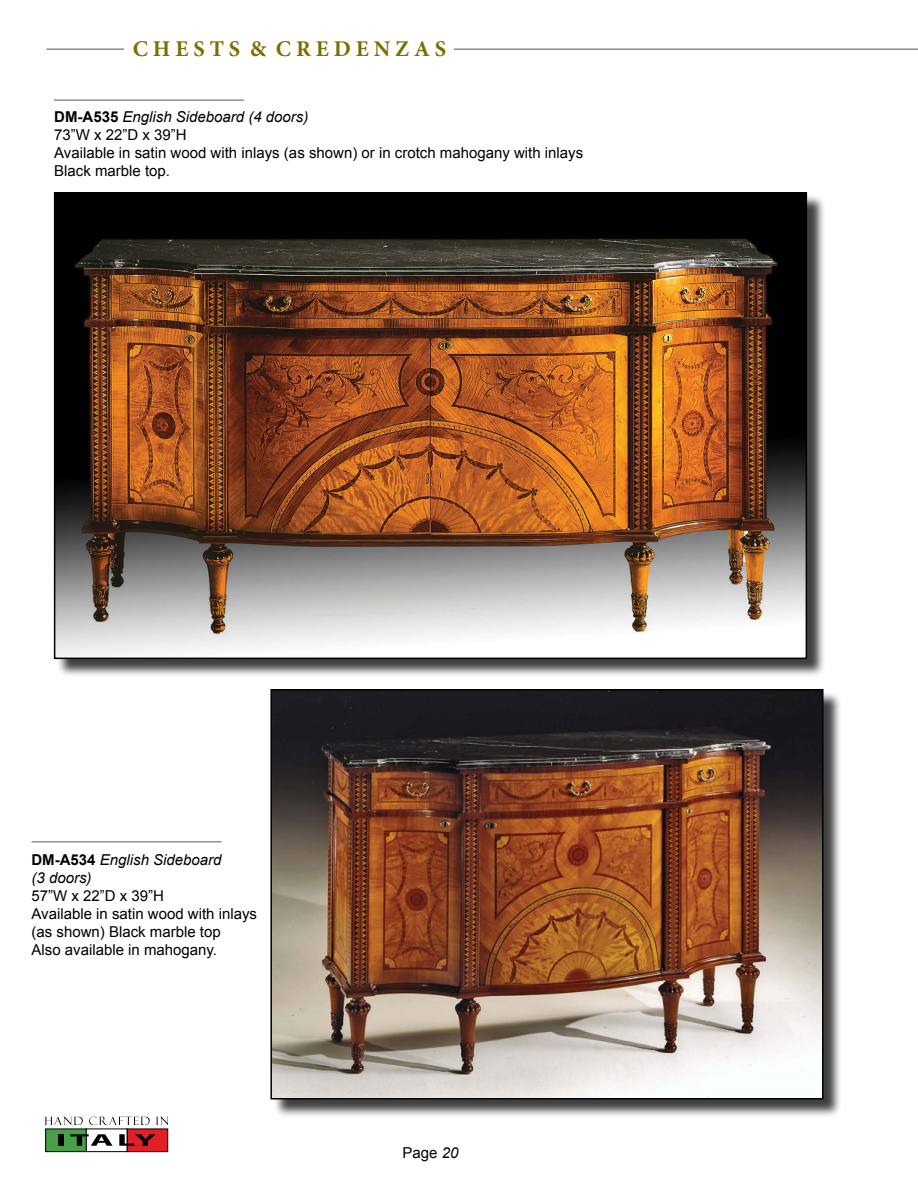
<style>
.page{position:relative;width:918px;height:1188px;background:#fff}
.page>*{position:absolute;margin:0;border:0;box-sizing:border-box;transform-origin:0 0}
.t1{font:700 22.5px "Minion Pro";color:#7a6f00}
.t2{font:15px/18px "Arial";color:#000}
.t3{font:italic 15px "Arial";color:#000}
.s1{font-weight:700;font-style:normal}
.s2{font-style:italic}
</style>
<div class="page">
<hr style="left:46px;top:48px;width:872px;height:2px;background:#8a8c8f">
<div style="left:125px;top:37px;width:329px;height:23px;background:#fff"></div>
<div style="left:46px;top:1129px;width:40px;height:23px;background:#46a146"></div>
<div style="left:45px;top:1128px;width:42px;height:24px;border:1px solid #000"></div>
<div style="left:127px;top:1129px;width:41px;height:23px;background:#e21f26"></div>
<div style="left:127px;top:1128px;width:41px;height:24px;border:1px solid #000"></div>
<div style="left:86px;top:1128px;width:41px;height:24px;border:1px solid #000"></div>
<svg style="left:45px;top:1117px;width:38px;height:8px"></svg>
<svg style="left:89px;top:1116px;width:61px;height:9px"></svg>
<svg style="left:156px;top:1117px;width:12px;height:8px"></svg>
<div style="left:59px;top:1134px;width:5px;height:12px;background:#000"></div>
<svg style="left:70px;top:1134px;width:43px;height:12px"></svg>
<svg style="left:119px;top:1134px;width:37px;height:12px"></svg>
<div style="left:273px;top:691px;width:569px;height:427px;background:#000;opacity:.75"></div>
<img style="left:273px;top:692px;width:548px;height:405px">
<div style="left:270px;top:689px;width:554px;height:411px;border:2px solid #000"></div>
<div style="left:56px;top:194px;width:770px;height:484px;background:#000;opacity:.75"></div>
<img style="left:57px;top:195px;width:747px;height:461px">
<div style="left:54px;top:192px;width:753px;height:467px;border:2px solid #000"></div>
<hr style="left:32px;top:841px;width:190px;height:2px;background:#8d8f92">
<hr style="left:54px;top:99px;width:190px;height:2px;background:#8d8f92">
<h1 class="t1" style="left:133px;top:33px;width:315px">C H E S T S &amp; C R E D E N Z A S</h1>
<p class="t3" style="left:54px;top:107px;width:256px"><span class="s1">DM-A535</span> English Sideboard (4 doors)</p>
<p class="t2" style="left:54px;top:126px;width:134px">73”W x 22”D x 39”H</p>
<p class="t2" style="left:54px;top:144px;width:531px">Available in satin wood with inlays (as shown) or in crotch mahogany with inlays</p>
<p class="t2" style="left:54px;top:162px;width:117px">Black marble top.</p>
<p class="t3" style="left:32px;top:850px;width:192px"><span class="s1">DM-A534</span> English Sideboard</p>
<p class="t3" style="left:32px;top:868px;width:62px">(3 doors)</p>
<p class="t2" style="left:32px;top:887px;width:134px">57”W x 22”D x 39”H</p>
<p class="t2" style="left:32px;top:905px;width:227px">Available in satin wood with inlays (as shown) Black marble top</p>
<p class="t2" style="left:32px;top:941px;width:187px">Also available in mahogany.</p>
<p class="t2" style="left:403px;top:1144px;width:57px">Page <span class="s2">20</span></p>
</div>
